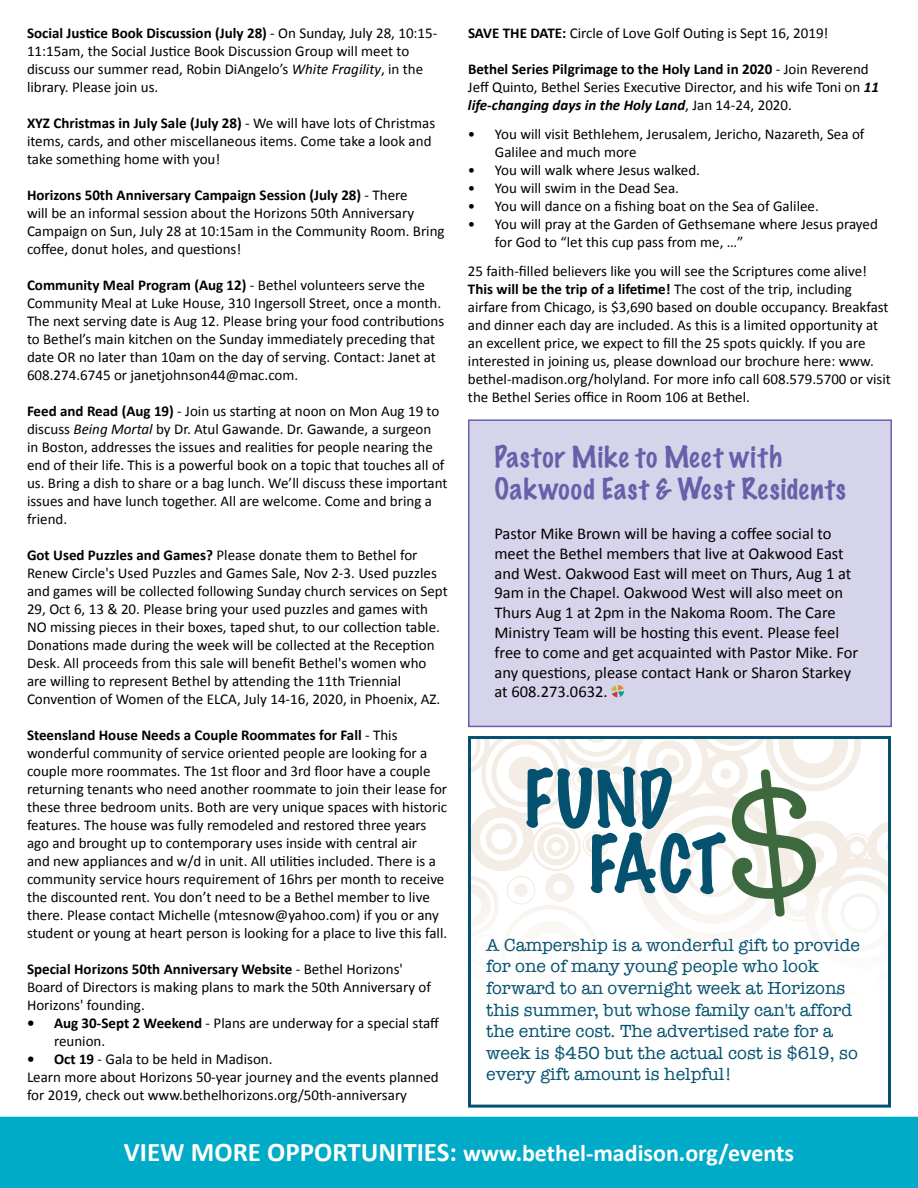
<style>
.page{position:relative;width:918px;height:1188px;background:#fff}
.page>*{position:absolute;margin:0;border:0;box-sizing:border-box;transform-origin:0 0}
.t1{font:100 72px/65.2px "Marker Felt";color:#045270}
.t2{font:100 27px/32.4px "Marker Felt";letter-spacing:.04em;color:#6660aa}
.t3{font:700 24px "Calibri";color:#fff}
.t4{font:18px/21.6px "American Typewriter";color:#045270}
.t5{font:16.5px/19.8px "Calibri";color:#000}
.t6{font:15px/18px "Calibri";color:#000}
.s1{font-weight:700}
.s2{font-style:italic}
.s3{font-weight:700;font-style:italic}
.s4{font-size:27px}
</style>
<div class="page">
<div style="left:468px;top:419px;width:424px;height:308px;background:#d6d4ea;border:2px solid #6660aa"></div>
<svg style="left:611px;top:685px;width:13px;height:12px"></svg>
<div style="left:0;top:1117px;width:918px;height:71px;background:#00abc8"></div>
<svg style="left:472px;top:740px;width:415px;height:193px"></svg>
<div style="left:468px;top:736px;width:423px;height:372px;border:3px solid #045270"></div>
<svg style="left:722px;top:765px;width:99px;height:156px"></svg>
<p class="t6" style="left:27px;top:24px;width:412px"><span class="s1">Social Justice Book Discussion (July 28)</span> - On Sunday, July 28, 10:15- 11:15am, the Social Justice Book Discussion Group will meet to discuss our summer read, Robin DiAngelo’s <span class="s2">White Fragility</span>, in the library. Please join us.</p>
<p class="t6" style="left:27px;top:114px;width:410px"><span class="s1">XYZ Christmas in July Sale (July 28)</span> - We will have lots of Christmas items, cards, and other miscellaneous items. Come take a look and take something home with you!</p>
<p class="t6" style="left:27px;top:186px;width:419px"><span class="s1">Horizons 50th Anniversary Campaign Session (July 28)</span> - There<br>will be an informal session about the Horizons 50th Anniversary Campaign on Sun, July 28 at 10:15am in the Community Room. Bring coffee, donut holes, and questions!</p>
<p class="t6" style="left:27px;top:276px;width:419px"><span class="s1">Community Meal Program (Aug 12)</span> - Bethel volunteers serve the Community Meal at Luke House, 310 Ingersoll Street, once a month.<br>The next serving date is Aug 12. Please bring your food contributions to Bethel’s main kitchen on the Sunday immediately preceding that date OR no later than 10am on the day of serving. Contact: Janet at 608.274.6745 or janetjohnson44@mac.com.</p>
<p class="t6" style="left:27px;top:402px;width:422px"><span class="s1">Feed and Read (Aug 19)</span> - Join us starting at noon on Mon Aug 19 to discuss <span class="s2">Being Mortal</span> by Dr. Atul Gawande. Dr. Gawande, a surgeon<br>in Boston, addresses the issues and realities for people nearing the end of their life. This is a powerful book on a topic that touches all of us. Bring a dish to share or a bag lunch. We’ll discuss these important issues and have lunch together. All are welcome. Come and bring a friend.</p>
<p class="t6" style="left:27px;top:546px;width:422px"><span class="s1">Got Used Puzzles and Games?</span> Please donate them to Bethel for Renew Circle's Used Puzzles and Games Sale, Nov 2-3. Used puzzles and games will be collected following Sunday church services on Sept 29, Oct 6, 13 &amp; 20. Please bring your used puzzles and games with NO missing pieces in their boxes, taped shut, to our collection table.<br>Donations made during the week will be collected at the Reception Desk. All proceeds from this sale will benefit Bethel's women who are willing to represent Bethel by attending the 11th Triennial Convention of Women of the ELCA, July 14-16, 2020, in Phoenix, AZ.</p>
<p class="t6" style="left:27px;top:726px;width:422px"><span class="s1">Steensland House Needs a Couple Roommates for Fall</span> - This wonderful community of service oriented people are looking for a couple more roommates. The 1st floor and 3rd floor have a couple returning tenants who need another roommate to join their lease for these three bedroom units. Both are very unique spaces with historic features. The house was fully remodeled and restored three years ago and brought up to contemporary uses inside with central air<br>and new appliances and w/d in unit. All utilities included. There is a community service hours requirement of 16hrs per month to receive the discounted rent. You don’t need to be a Bethel member to live there. Please contact Michelle (mtesnow@yahoo.com) if you or any student or young at heart person is looking for a place to live this fall.</p>
<p class="t6" style="left:27px;top:960px;width:406px"><span class="s1">Special Horizons 50th Anniversary Website</span> - Bethel Horizons'<br>Board of Directors is making plans to mark the 50th Anniversary of<br>Horizons' founding.</p>
<p class="t6" style="left:54px;top:1014px;width:387px;text-indent:-27px"><span class="s1">• Aug 30-Sept 2 Weekend</span> - Plans are underway for a special staff reunion.</p>
<p class="t6" style="left:27px;top:1050px;width:413px"><span class="s1">• Oct 19</span> - Gala to be held in Madison.<br>Learn more about Horizons 50-year journey and the events planned for 2019, check out www.bethelhorizons.org/50th-anniversary</p>
<p class="t6" style="left:468px;top:24px;width:362px"><span class="s1">SAVE THE DATE:</span> Circle of Love Golf Outing is Sept 16, 2019!</p>
<p class="t6" style="left:468px;top:60px;width:413px"><span class="s1">Bethel Series Pilgrimage to the Holy Land in 2020</span> - Join Reverend<br>Jeff Quinto, Bethel Series Executive Director, and his wife Toni on <span class="s3">11 life-changing days in the Holy Land</span>, Jan 14-24, 2020.</p>
<p class="t6" style="left:495px;top:124px;width:371px;text-indent:-27px">• You will visit Bethlehem, Jerusalem, Jericho, Nazareth, Sea of<br>Galilee and much more</p>
<p class="t6" style="left:468px;top:160px;width:234px">• You will walk where Jesus walked.</p>
<p class="t6" style="left:468px;top:178px;width:213px">• You will swim in the Dead Sea.</p>
<p class="t6" style="left:468px;top:196px;width:352px">• You will dance on a fishing boat on the Sea of Galilee.</p>
<p class="t6" style="left:495px;top:214px;width:384px;text-indent:-27px">• You will pray at the Garden of Gethsemane where Jesus prayed for God to “let this cup pass from me, …”</p>
<p class="t6" style="left:468px;top:261px;width:424px">25 faith-filled believers like you will see the Scriptures come alive!<br><span class="s1">This will be the trip of a lifetime!</span> The cost of the trip, including airfare from Chicago, is $3,690 based on double occupancy. Breakfast and dinner each day are included. As this is a limited opportunity at an excellent price, we expect to fill the 25 spots quickly. If you are interested in joining us, please download our brochure here: www. bethel-madison.org/holyland. For more info call 608.579.5700 or visit the Bethel Series office in Room 106 at Bethel.</p>
<h2 class="t2" style="left:494px;top:440px;width:353px">Pastor Mike to Meet with<br>Oakwood East &amp; West Residents</h2>
<p class="t5" style="left:494px;top:523px;width:365px">Pastor Mike Brown will be having a coffee social to meet the Bethel members that live at Oakwood East and West. Oakwood East will meet on Thurs, Aug 1 at 9am in the Chapel. Oakwood West will also meet on Thurs Aug 1 at 2pm in the Nakoma Room. The Care Ministry Team will be hosting this event. Please feel free to come and get acquainted with Pastor Mike. For any questions, please contact Hank or Sharon Starkey at 608.273.0632.</p>
<h1 class="t1" style="left:587px;top:765px;width:140px;text-indent:-64px">FUND<br>FACT</h1>
<p class="t4" style="left:486px;top:933px;width:375px">A Campership is a wonderful gift to provide for one of many young people who look forward to an overnight week at Horizons this summer, but whose family can't afford the entire cost. The advertised rate for a week is $450 but the actual cost is $619, so every gift amount is helpful!</p>
<h3 class="t3" style="left:124px;top:1136px;width:672px"><span class="s4">VIEW MORE OPPORTUNITIES:</span> www.bethel-madison.org/events</h3>
</div>
